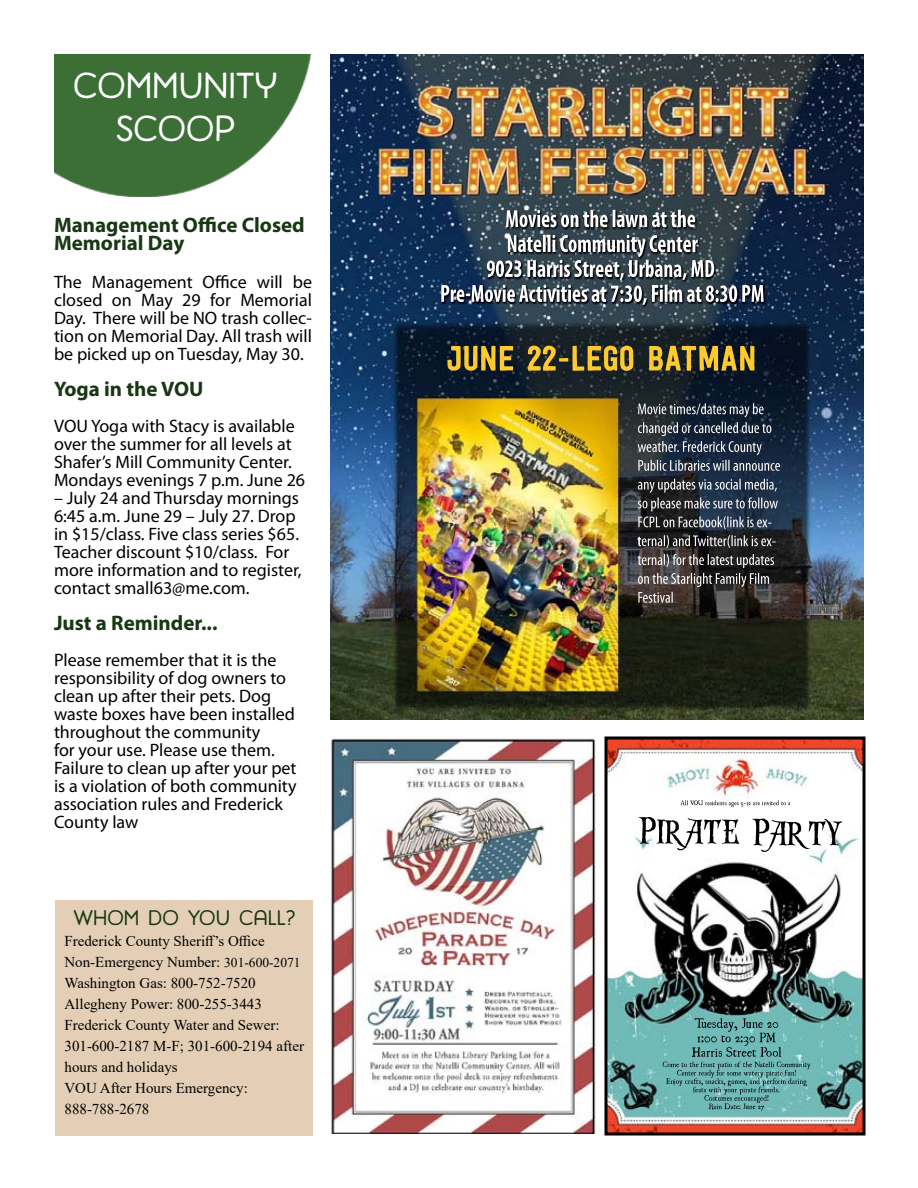
<style>
.page{position:relative;width:918px;height:1188px;background:#fff}
.page>*{position:absolute;margin:0;border:0;box-sizing:border-box;transform-origin:0 0}
.t1{font:36px/43.2px "Harman Retro";color:#fff;text-align:center}
.t2{font:700 21px/18px "Myriad Pro";color:#183813}
.t3{font:21px "Harman Retro";color:#183813}
.t4{font:18px/18px "Myriad Pro";color:#000}
.t5{font:15px/21px "Times New Roman";color:#000}
.s1{font-size:13.5px}
</style>
<div class="page">
<img style="left:54px;top:54px;width:257px;height:143px">
<img style="left:330px;top:54px;width:534px;height:666px">
<img style="left:330px;top:738px;width:266px;height:396px">
<img style="left:608px;top:740px;width:254px;height:392px">
<div style="left:604px;top:736px;width:262px;height:400px;border:3px solid #000"></div>
<div style="left:56px;top:900px;width:258px;height:236px;background:#e4cfb6"></div>
<h1 class="t1" style="left:73px;top:65px;width:206px">COMMUNITY<br>SCOOP</h1>
<p class="t2" style="left:54px;top:215px;width:252px">Management Office Closed<br>Memorial Day</p>
<p class="t4" style="left:54px;top:273px;width:260px;text-align:justify">The Management Office will be closed on May 29 for Memorial Day. There will be NO trash collec&shy;tion on Memorial Day. All trash will be picked up on Tuesday, May 30.</p>
<p class="t2" style="left:54px;top:379px;width:151px">Yoga in the VOU</p>
<p class="t4" style="left:54px;top:417px;width:253px">VOU Yoga with Stacy is available over the summer for all levels at<br>Shafer’s Mill Community Center.<br>Mondays evenings 7 p.m. June 26</p>
<p class="t4" style="left:54px;top:489px;width:249px">– July 24 and Thursday mornings<br>6:45 a.m. June 29 – July 27. Drop in $15/class. Five class series $65.<br>Teacher discount $10/class. For more information and to register, contact small63@me.com.</p>
<p class="t2" style="left:54px;top:613px;width:165px">Just a Reminder...</p>
<p class="t4" style="left:54px;top:651px;width:244px">Please remember that it is the responsibility of dog owners to clean up after their pets. Dog waste boxes have been installed throughout the community<br>for your use. Please use them.<br>Failure to clean up after your pet is a violation of both community association rules and Frederick<br>County law</p>
<p class="t3" style="left:74px;top:906px;width:223px">WHOM DO YOU CALL?</p>
<p class="t5" style="left:64px;top:930px;width:241px">Frederick County Sheriff’s Office<br>Non-Emergency Number: <span class="s1">301-600-2071<br></span>Washington Gas: 800-752-7520<br>Allegheny Power: 800-255-3443<br>Frederick County Water and Sewer:<br>301-600-2187 M-F; 301-600-2194 after hours and holidays<br>VOU After Hours Emergency:<br>888-788-2678</p>
</div>
